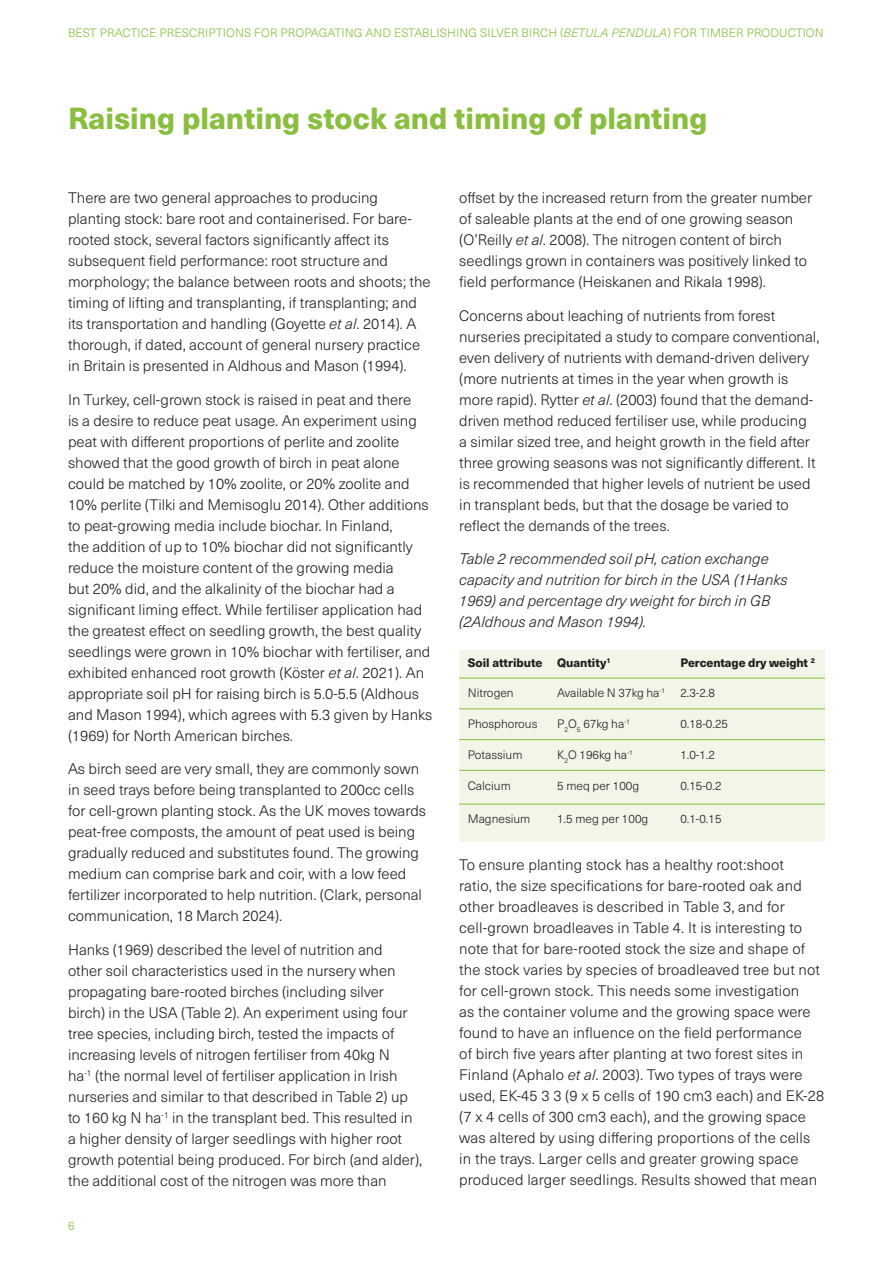
<style>
.page{position:relative;width:893px;height:1263px;background:#fff}
.page>*{position:absolute;margin:0;border:0;box-sizing:border-box;transform-origin:0 0}
.t1{font:800 30px "Neue Haas Unica W1 G";color:#89be3f}
.t2{font:300 15px/21px "Neue Haas Unica W1 G";color:#231f20}
.t3{font:italic 300 15px/21px "Neue Haas Unica W1 G";color:#231f20}
.t4{font:300 12px "Neue Haas Unica W1 G";color:#231f20}
.t5{font:300 12px "Neue Haas Unica W1 G";letter-spacing:.01em;color:#89be3f}
.t6{font:800 12px "Neue Haas Unica W1 G";letter-spacing:-.005em;color:#231f20}
.s1{font-style:italic}
</style>
<div class="page">
<div style="left:459px;top:651px;width:366px;height:191px;background:#f1f6e8"></div>
<hr style="left:459px;top:678px;width:366px;height:1px;background:#89be3f">
<hr style="left:459px;top:709px;width:366px;height:1px;background:#89be3f">
<hr style="left:459px;top:739px;width:366px;height:1px;background:#89be3f">
<hr style="left:459px;top:770px;width:366px;height:1px;background:#89be3f">
<hr style="left:459px;top:804px;width:366px;height:1px;background:#89be3f">
<p class="t5" style="left:68px;top:24px;width:757px">BEST PRACTICE PRESCRIPTIONS FOR PROPAGATING AND ESTABLISHING SILVER BIRCH (<span class="s1">BETULA PENDULA</span>) FOR TIMBER PRODUCTION</p>
<p class="t1" style="left:68px;top:95px;width:641px">Raising planting stock and timing of planting</p>
<p class="t2" style="left:68px;top:186px;width:364px">There are two general approaches to producing planting stock: bare root and containerised. For bare&shy;rooted stock, several factors significantly affect its subsequent field performance: root structure and morphology; the balance between roots and shoots; the timing of lifting and transplanting, if transplanting; and its transportation and handling (Goyette <span class="s1">et al</span>. 2014). A thorough, if dated, account of general nursery practice in Britain is presented in Aldhous and Mason (1994).</p>
<p class="t2" style="left:68px;top:388px;width:366px">In Turkey, cell-grown stock is raised in peat and there<br>is a desire to reduce peat usage. An experiment using peat with different proportions of perlite and zoolite showed that the good growth of birch in peat alone could be matched by 10% zoolite, or 20% zoolite and 10% perlite (Tilki and Memisoglu 2014). Other additions to peat-growing media include biochar. In Finland,<br>the addition of up to 10% biochar did not significantly reduce the moisture content of the growing media<br>but 20% did, and the alkalinity of the biochar had a significant liming effect. While fertiliser application had the greatest effect on seedling growth, the best quality seedlings were grown in 10% biochar with fertiliser, and exhibited enhanced root growth (Köster <span class="s1">et al</span>. 2021). An appropriate soil pH for raising birch is 5.0-5.5 (Aldhous and Mason 1994), which agrees with 5.3 given by Hanks (1969) for North American birches.</p>
<p class="t2" style="left:68px;top:758px;width:359px">As birch seed are very small, they are commonly sown in seed trays before being transplanted to 200cc cells for cell-grown planting stock. As the UK moves towards peat-free composts, the amount of peat used is being gradually reduced and substitutes found. The growing medium can comprise bark and coir, with a low feed fertilizer incorporated to help nutrition. (Clark, personal communication, 18 March 2024).</p>
<p class="t2" style="left:68px;top:939px;width:356px">Hanks (1969) described the level of nutrition and<br>other soil characteristics used in the nursery when propagating bare-rooted birches (including silver birch) in the USA (Table 2). An experiment using four tree species, including birch, tested the impacts of increasing levels of nitrogen fertiliser from 40kg N<br>ha<sup>-1</sup> (the normal level of fertiliser application in Irish nurseries and similar to that described in Table 2) up to 160 kg N ha<sup>-1</sup> in the transplant bed. This resulted in a higher density of larger seedlings with higher root growth potential being produced. For birch (and alder), the additional cost of the nitrogen was more than</p>
<p class="t5" style="left:68px;top:1216px;width:8px">6</p>
<p class="t2" style="left:459px;top:186px;width:354px">offset by the increased return from the greater number of saleable plants at the end of one growing season (O’Reilly <span class="s1">et al</span>. 2008). The nitrogen content of birch seedlings grown in containers was positively linked to field performance (Heiskanen and Rikala 1998).</p>
<p class="t2" style="left:459px;top:304px;width:362px">Concerns about leaching of nutrients from forest nurseries precipitated a study to compare conventional, even delivery of nutrients with demand-driven delivery (more nutrients at times in the year when growth is more rapid). Rytter <span class="s1">et al</span>. (2003) found that the demand&shy;driven method reduced fertiliser use, while producing<br>a similar sized tree, and height growth in the field after three growing seasons was not significantly different. It is recommended that higher levels of nutrient be used in transplant beds, but that the dosage be varied to reflect the demands of the trees.</p>
<p class="t3" style="left:459px;top:548px;width:330px">Table 2 recommended soil pH, cation exchange capacity and nutrition for birch in the USA (1Hanks 1969) and percentage dry weight for birch in GB (2Aldhous and Mason 1994).</p>
<p class="t6" style="left:468px;top:653px;width:145px">Soil attribute Quantity<sup>1</sup></p>
<p class="t6" style="left:680px;top:653px;width:136px">Percentage dry weight <sup>2</sup></p>
<p class="t4" style="left:468px;top:684px;width:47px">Nitrogen</p>
<p class="t4" style="left:557px;top:684px;width:159px">Available N 37kg ha<sup>-1</sup> 2.3-2.8</p>
<p class="t4" style="left:468px;top:715px;width:71px">Phosphorous</p>
<p class="t4" style="left:557px;top:715px;width:75px">P<sub>2</sub>O<sub>5</sub> 67kg ha<sup>-1</sup></p>
<p class="t4" style="left:680px;top:715px;width:49px">0.18-0.25</p>
<p class="t4" style="left:468px;top:746px;width:56px">Potassium</p>
<p class="t4" style="left:557px;top:746px;width:77px">K<sub>2</sub>O 196kg ha<sup>-1</sup></p>
<p class="t4" style="left:680px;top:746px;width:36px">1.0-1.2</p>
<p class="t4" style="left:468px;top:777px;width:45px">Calcium</p>
<p class="t4" style="left:557px;top:777px;width:84px">5 meq per 100g</p>
<p class="t4" style="left:680px;top:777px;width:43px">0.15-0.2</p>
<p class="t4" style="left:468px;top:810px;width:64px">Magnesium</p>
<p class="t4" style="left:557px;top:810px;width:93px">1.5 meg per 100g</p>
<p class="t4" style="left:680px;top:810px;width:43px">0.1-0.15</p>
<p class="t2" style="left:459px;top:853px;width:366px">To ensure planting stock has a healthy root:shoot<br>ratio, the size specifications for bare-rooted oak and other broadleaves is described in Table 3, and for cell-grown broadleaves in Table 4. It is interesting to note that for bare-rooted stock the size and shape of the stock varies by species of broadleaved tree but not for cell-grown stock. This needs some investigation<br>as the container volume and the growing space were found to have an influence on the field performance<br>of birch five years after planting at two forest sites in Finland (Aphalo <span class="s1">et al</span>. 2003). Two types of trays were used, EK-45 3 3 (9 x 5 cells of 190 cm3 each) and EK-28 (7 x 4 cells of 300 cm3 each), and the growing space was altered by using differing proportions of the cells in the trays. Larger cells and greater growing space produced larger seedlings. Results showed that mean</p>
</div>
